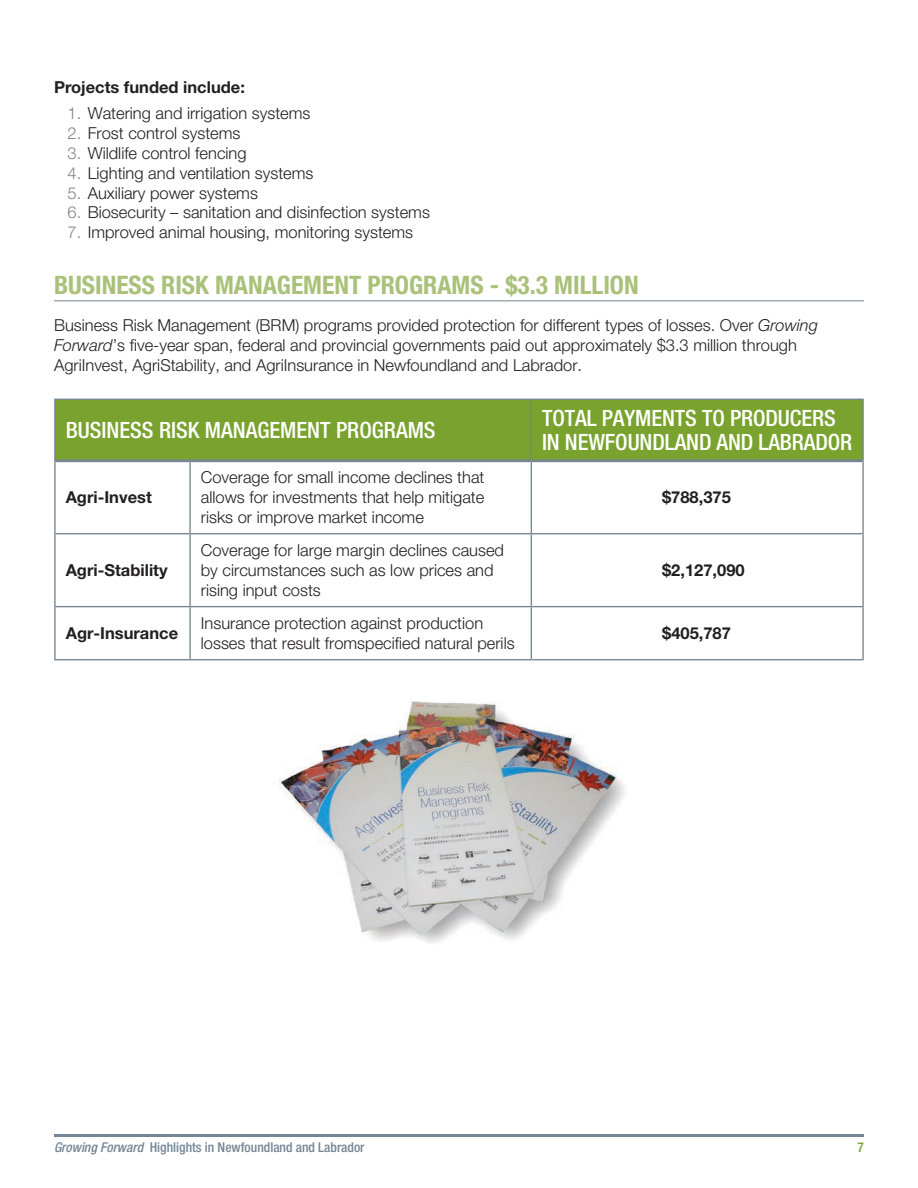
<style>
.page{position:relative;width:918px;height:1188px;background:#fff}
.page>*{position:absolute;margin:0;border:0;box-sizing:border-box;transform-origin:0 0}
.t1{font:700 condensed 25.5px "Helvetica Neue LT Std";color:#a9c179}
.t2{font:500 condensed 22.5px/24px "Helvetica Neue LT Std";letter-spacing:-.005em;color:#fff}
.t3{font:300 16.5px/19.8px "Helvetica Neue LT Std";color:#231f20}
.t4{font:700 16.5px "Helvetica Neue LT Std";color:#231f20}
.t5{font:500 condensed 13.5px "Helvetica Neue LT Std";color:#758593}
.t6{font:500 condensed 13.5px "Helvetica Neue LT Std";color:#79a22e}
.s1{color:#808285}
.s2{font-style:italic}
</style>
<div class="page">
<hr style="left:54px;top:1134px;width:810px;height:2px;background:#758593">
<hr style="left:54px;top:300px;width:810px;height:1px;background:#758593">
<div style="left:56px;top:400px;width:806px;height:59px;background:#79a22e"></div>
<hr style="left:54px;top:461px;width:2px;height:72px;background:#758593">
<hr style="left:189px;top:462px;width:2px;height:71px;background:#758593">
<hr style="left:531px;top:462px;width:1px;height:71px;background:#758593">
<hr style="left:862px;top:461px;width:2px;height:72px;background:#758593">
<hr style="left:54px;top:533px;width:136px;height:1px;background:#758593">
<hr style="left:54px;top:534px;width:2px;height:72px;background:#758593">
<hr style="left:190px;top:533px;width:341px;height:1px;background:#758593">
<hr style="left:189px;top:534px;width:2px;height:72px;background:#758593">
<hr style="left:531px;top:533px;width:333px;height:1px;background:#758593">
<hr style="left:531px;top:534px;width:1px;height:72px;background:#758593">
<hr style="left:862px;top:534px;width:2px;height:72px;background:#758593">
<hr style="left:54px;top:606px;width:136px;height:1px;background:#758593">
<hr style="left:54px;top:607px;width:2px;height:52px;background:#758593">
<hr style="left:190px;top:606px;width:341px;height:1px;background:#758593">
<hr style="left:189px;top:607px;width:2px;height:52px;background:#758593">
<hr style="left:531px;top:606px;width:333px;height:1px;background:#758593">
<hr style="left:531px;top:607px;width:1px;height:52px;background:#758593">
<hr style="left:862px;top:607px;width:2px;height:52px;background:#758593">
<hr style="left:54px;top:659px;width:136px;height:1px;background:#758593">
<hr style="left:190px;top:659px;width:341px;height:1px;background:#758593">
<hr style="left:531px;top:659px;width:333px;height:1px;background:#758593">
<hr style="left:54px;top:399px;width:136px;height:1px;background:#758593">
<hr style="left:54px;top:400px;width:2px;height:61px;background:#758593">
<hr style="left:190px;top:399px;width:341px;height:1px;background:#758593">
<hr style="left:531px;top:399px;width:333px;height:1px;background:#758593">
<hr style="left:531px;top:400px;width:1px;height:59px;background:#758593">
<hr style="left:862px;top:400px;width:2px;height:61px;background:#758593">
<hr style="left:56px;top:459px;width:134px;height:3px;background:#758593">
<hr style="left:190px;top:459px;width:341px;height:3px;background:#758593">
<hr style="left:531px;top:459px;width:331px;height:3px;background:#758593">
<img style="left:278px;top:701px;width:347px;height:242px">
<p class="t4" style="left:54px;top:77px;width:192px">Projects funded include:</p>
<p class="t3" style="left:67px;top:103px;width:245px"><span class="s1">1.</span> Watering and irrigation systems</p>
<p class="t3" style="left:67px;top:123px;width:175px"><span class="s1">2.</span> Frost control systems</p>
<p class="t3" style="left:67px;top:143px;width:181px"><span class="s1">3.</span> Wildlife control fencing</p>
<p class="t3" style="left:67px;top:163px;width:248px"><span class="s1">4.</span> Lighting and ventilation systems</p>
<p class="t3" style="left:67px;top:182px;width:192px"><span class="s1">5.</span> Auxiliary power systems</p>
<p class="t3" style="left:67px;top:202px;width:364px"><span class="s1">6.</span> Biosecurity – sanitation and disinfection systems</p>
<p class="t3" style="left:67px;top:222px;width:347px"><span class="s1">7.</span> Improved animal housing, monitoring systems</p>
<h1 class="t1" style="left:54px;top:269px;width:586px">BUSINESS RISK MANAGEMENT PROGRAMS - $3.3 MILLION</h1>
<p class="t3" style="left:54px;top:315px;width:766px">Business Risk Management (BRM) programs provided protection for different types of losses. Over <span class="s2">Growing<br>Forward</span>’s five-year span, federal and provincial governments paid out approximately $3.3 million through<br>AgriInvest, AgriStability, and AgriInsurance in Newfoundland and Labrador.</p>
<h2 class="t2" style="left:66px;top:418px;width:371px">BUSINESS RISK MANAGEMENT PROGRAMS</h2>
<h2 class="t2" style="left:542px;top:406px;width:312px">TOTAL PAYMENTS TO PRODUCERS<br>IN NEWFOUNDLAND AND LABRADOR</h2>
<p class="t4" style="left:66px;top:487px;width:88px">Agri-Invest</p>
<p class="t4" style="left:66px;top:560px;width:103px">Agri-Stability</p>
<p class="t3" style="left:201px;top:467px;width:285px;text-align:justify">Coverage for small income declines that allows for investments that help mitigate risks or improve market income</p>
<p class="t3" style="left:201px;top:540px;width:305px">Coverage for large margin declines caused by circumstances such as low prices and rising input costs</p>
<p class="t4" style="left:662px;top:487px;width:70px">$788,375</p>
<p class="t4" style="left:662px;top:560px;width:84px">$2,127,090</p>
<p class="t4" style="left:66px;top:623px;width:114px">Agr-Insurance</p>
<p class="t3" style="left:201px;top:613px;width:315px">Insurance protection against production losses that result fromspecified natural perils</p>
<p class="t4" style="left:662px;top:623px;width:70px">$405,787</p>
<p class="t5" style="left:54px;top:1139px;width:312px"><span class="s2">Growing Forward</span> HIGHLIGHTS IN NEWFOUNDLAND AND LABRADOR</p>
<p class="t6" style="left:858px;top:1139px;width:8px">7</p>
</div>
